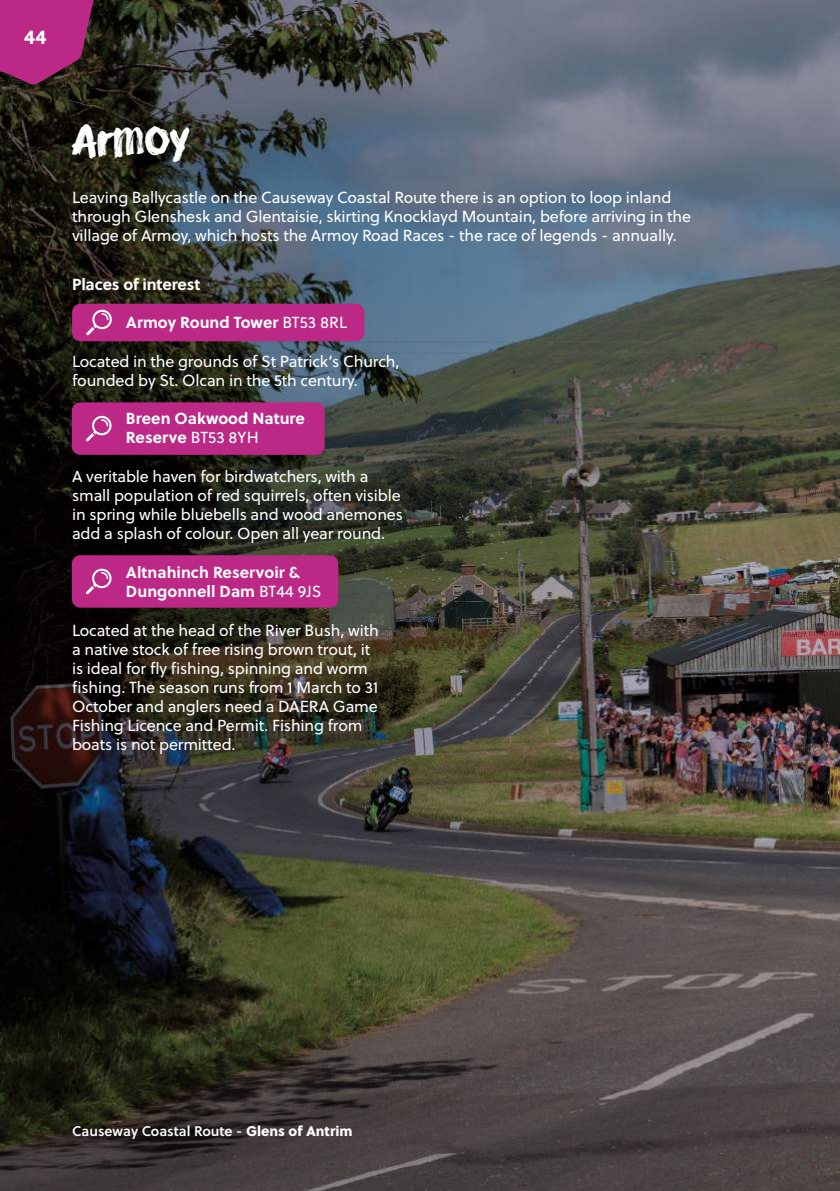
<style>
.page{position:relative;width:840px;height:1191px;background:#fff}
.page>*{position:absolute;margin:0;border:0;box-sizing:border-box;transform-origin:0 0}
.t1{font:40px "Giant Spirit";color:#fff}
.t2{font:700 20px "Soleil";color:#fff}
.t3{font:16px/19px "Soleil";letter-spacing:-.01em;color:#fff}
.t4{font:700 16px/19.2px "Soleil";color:#fff}
.t5{font:14px "Soleil Sb";color:#fff}
.s1{font-weight:400}
.s2{font-family:"Soleil Xb"}
</style>
<div class="page">
<img style="left:0;top:0;width:839px;height:1191px">
<svg style="left:0;top:0;width:97px;height:84px;background:#9b266d"></svg>
<div style="left:72px;top:402px;width:252px;height:53px;background:#bc2886;border-radius:9px"></div>
<div style="left:72px;top:304px;width:292px;height:37px;background:#bc2886;border-radius:9px"></div>
<svg style="left:86px;top:416px;width:25px;height:25px"></svg>
<svg style="left:86px;top:310px;width:26px;height:25px"></svg>
<div style="left:72px;top:555px;width:266px;height:52px;background:#bc2886;border-radius:9px"></div>
<svg style="left:86px;top:568px;width:25px;height:26px"></svg>
<p class="t2" style="left:24px;top:21px;width:24px">44</p>
<h1 class="t1" style="left:72px;top:110px;width:119px">Armoy</h1>
<p class="t3" style="left:72px;top:187px;width:620px">Leaving Ballycastle on the Causeway Coastal Route there is an option to loop inland through Glenshesk and Glentaisie, skirting Knocklayd Mountain, before arriving in the village of Armoy, which hosts the Armoy Road Races - the race of legends - annually.</p>
<p class="t4" style="left:72px;top:274px;width:130px">Places of interest</p>
<p class="t4" style="left:126px;top:312px;width:222px">Armoy Round Tower <span class="s1">BT53 8RL</span></p>
<p class="t3" style="left:72px;top:351px;width:329px">Located in the grounds of St Patrick’s Church, founded by St. Olcan in the 5th century.</p>
<p class="t4" style="left:126px;top:408px;width:180px">Breen Oakwood Nature<br>Reserve <span class="s1">BT53 8YH</span></p>
<p class="t3" style="left:72px;top:467px;width:332px">A veritable haven for birdwatchers, with a small population of red squirrels, often visible in spring while bluebells and wood anemones add a splash of colour. Open all year round.</p>
<p class="t4" style="left:126px;top:561px;width:197px">Altnahinch Reservoir &amp;<br>Dungonnell Dam <span class="s1">BT44 9JS</span></p>
<p class="t3" style="left:72px;top:620px;width:308px">Located at the head of the River Bush, with a native stock of free rising brown trout, it is ideal for fly fishing, spinning and worm fishing. The season runs from 1 March to 31<br>October and anglers need a DAERA Game Fishing Licence and Permit. Fishing from boats is not permitted.</p>
<p class="t5" style="left:72px;top:1120px;width:282px">Causeway Coastal Route - <span class="s2">Glens of Antrim</span></p>
</div>
